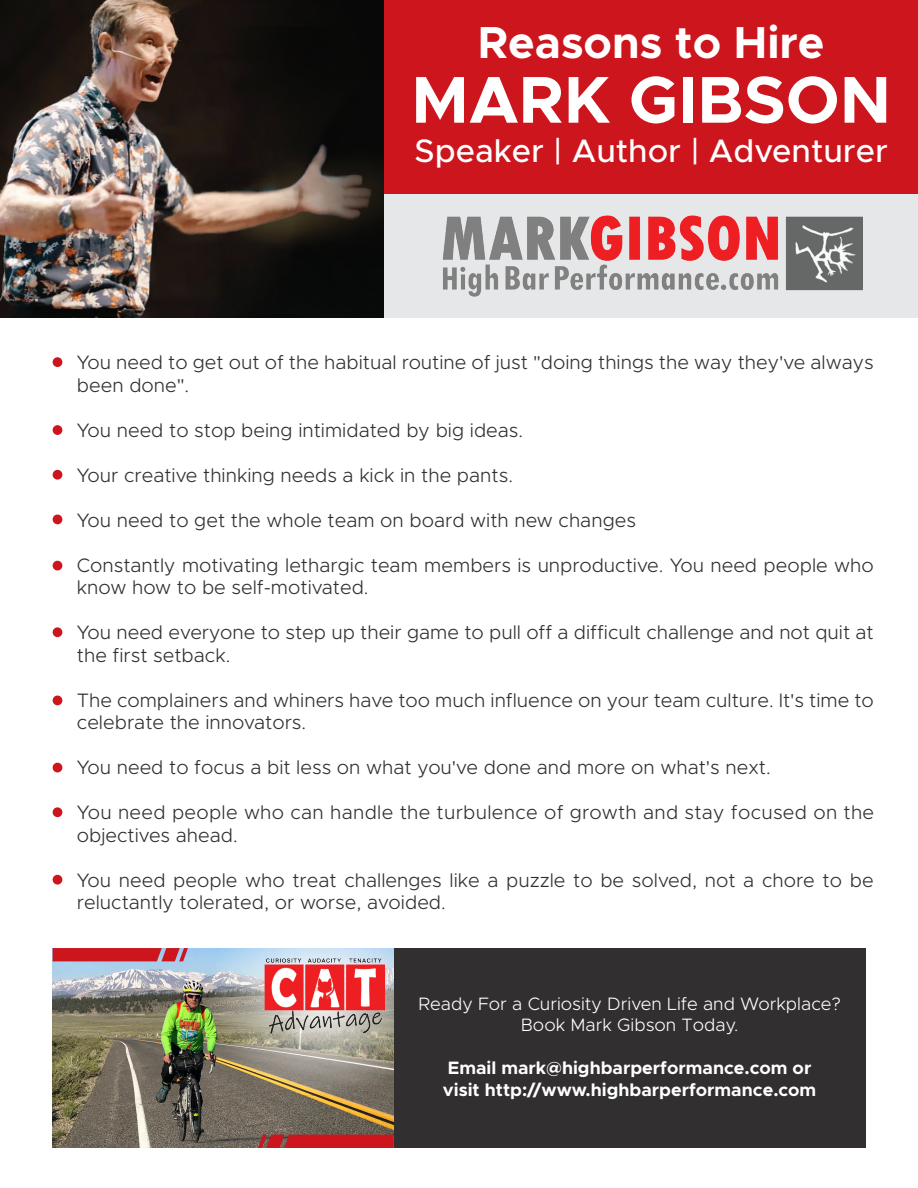
<style>
.page{position:relative;width:918px;height:1188px;background:#fff}
.page>*{position:absolute;margin:0;border:0;box-sizing:border-box;transform-origin:0 0}
.t1{font:700 66.45px "Metropolis";color:#fff}
.t2{font:700 45px "Metropolis";color:#fff}
.t3{font:500 32.55px "Metropolis";color:#fff}
.t4{font:300 19.5px/22.5px "Metropolis";color:#312f30}
.t5{font:700 18px/21.6px "Metropolis";color:#fff}
.t6{font:300 18px/21.6px "Metropolis";color:#fff;text-align:center}
</style>
<div class="page">
<div style="left:380px;top:191px;width:538px;height:126px;background:#e6e7e9"></div>
<div style="left:378px;top:0;width:540px;height:194px;background:#cd151d"></div>
<img style="left:0;top:0;width:383px;height:317px">
<img style="left:442px;top:215px;width:421px;height:82px">
<div style="left:394px;top:948px;width:471px;height:200px;background:#312f30"></div>
<img style="left:53px;top:948px;width:340px;height:200px">
<img style="left:206px;top:948px;width:187px;height:150px">
<svg style="left:53px;top:948px;width:135px;height:13px;background:#c8242f"></svg>
<svg style="left:258px;top:1135px;width:135px;height:13px;background:#c41b22"></svg>
<img style="left:264px;top:957px;width:120px;height:77px">
<div style="left:53px;top:357px;width:9px;height:10px;background:#cd151d;border-radius:50%"></div>
<div style="left:53px;top:425px;width:9px;height:10px;background:#cd151d;border-radius:50%"></div>
<div style="left:53px;top:470px;width:9px;height:10px;background:#cd151d;border-radius:50%"></div>
<div style="left:53px;top:515px;width:9px;height:9px;background:#cd151d;border-radius:50%"></div>
<div style="left:53px;top:561px;width:9px;height:9px;background:#cd151d;border-radius:50%"></div>
<div style="left:53px;top:627px;width:9px;height:10px;background:#cd151d;border-radius:50%"></div>
<div style="left:53px;top:696px;width:9px;height:9px;background:#cd151d;border-radius:50%"></div>
<div style="left:53px;top:763px;width:9px;height:9px;background:#cd151d;border-radius:50%"></div>
<div style="left:53px;top:807px;width:9px;height:10px;background:#cd151d;border-radius:50%"></div>
<div style="left:53px;top:875px;width:9px;height:10px;background:#cd151d;border-radius:50%"></div>
<h2 class="t2" style="left:478px;top:14px;width:348px">Reasons to Hire</h2>
<h1 class="t1" style="left:411px;top:58px;width:481px">MARK GIBSON</h1>
<h3 class="t3" style="left:415px;top:130px;width:475px">Speaker | Author | Adventurer</h3>
<p class="t4" style="left:77px;top:351px;width:798px">You need to get out of the habitual routine of just "doing things the way they've always been done".</p>
<p class="t4" style="left:77px;top:419px;width:448px">You need to stop being intimidated by big ideas.</p>
<p class="t4" style="left:77px;top:464px;width:438px">Your creative thinking needs a kick in the pants.</p>
<p class="t4" style="left:77px;top:509px;width:561px">You need to get the whole team on board with new changes</p>
<p class="t4" style="left:77px;top:554px;width:798px">Constantly motivating lethargic team members is unproductive. You need people who know how to be self-motivated.</p>
<p class="t4" style="left:77px;top:621px;width:798px">You need everyone to step up their game to pull off a difficult challenge and not quit at the first setback.</p>
<p class="t4" style="left:77px;top:689px;width:798px">The complainers and whiners have too much influence on your team culture. It's time to celebrate the innovators.</p>
<p class="t4" style="left:77px;top:756px;width:695px">You need to focus a bit less on what you've done and more on what's next.</p>
<p class="t4" style="left:77px;top:801px;width:799px">You need people who can handle the turbulence of growth and stay focused on the objectives ahead.</p>
<p class="t4" style="left:77px;top:869px;width:798px">You need people who treat challenges like a puzzle to be solved, not a chore to be reluctantly tolerated, or worse, avoided.</p>
<p class="t6" style="left:419px;top:992px;width:424px">Ready For a Curiosity Driven Life and Workplace?<br>Book Mark Gibson Today.</p>
<p class="t5" style="left:443px;top:1057px;width:375px">Email mark@highbarperformance.com or visit http://www.highbarperformance.com</p>
</div>
